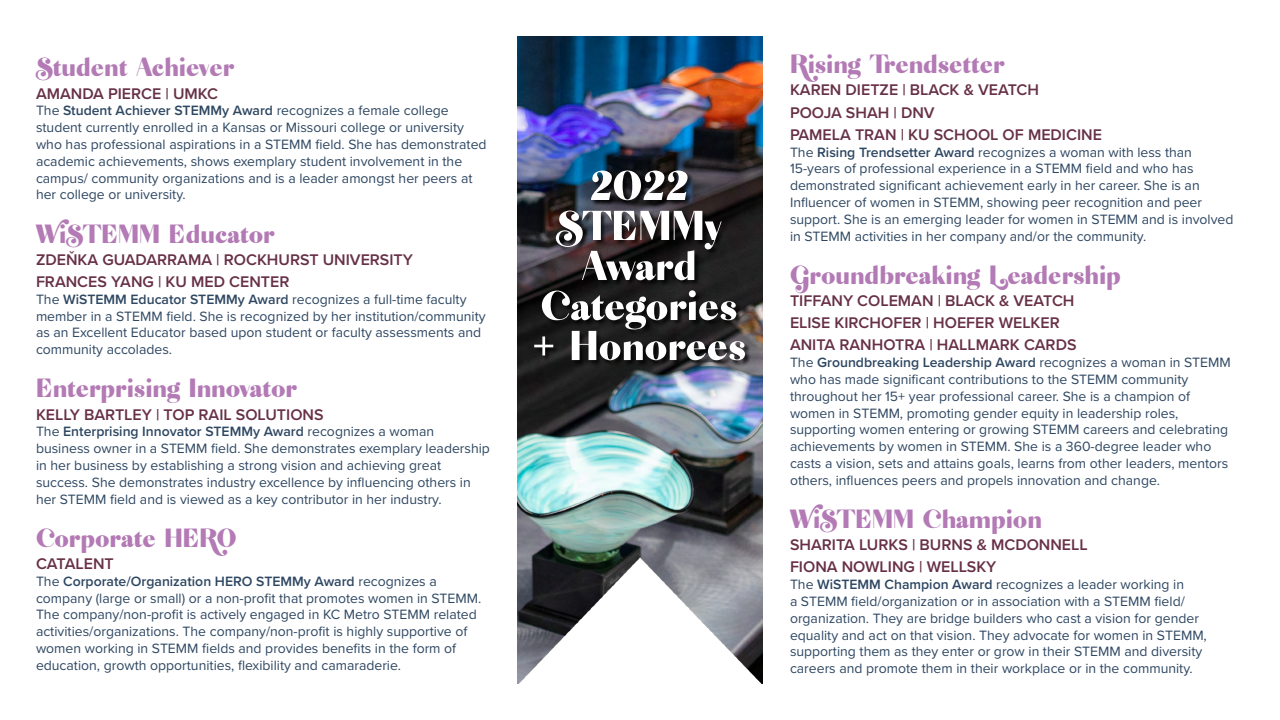
<style>
.page{position:relative;width:1280px;height:720px;background:#fff}
.page>*{position:absolute;margin:0;border:0;box-sizing:border-box;transform-origin:0 0}
.t1{font:57px/40px "Riley";color:#fff;text-align:center}
.t2{font:36px "Riley";color:#b37ab5}
.t3{font:600 16px/22.2px "Proxima Nova";color:#673046}
.t4{font:14px/16.8px "Proxima Nova";color:#2e4762}
.s1{font-weight:600}
</style>
<div class="page">
<img style="left:517px;top:36px;width:246px;height:648px">
<div style="left:534px;top:171px;width:217px;height:196px;background:#000;opacity:.75"></div>
<h2 class="t2" style="left:36px;top:49px;width:200px">Student Achiever</h2>
<p class="t3" style="left:36px;top:82px;width:184px">AMANDA PIERCE | UMKC</p>
<p class="t4" style="left:36px;top:102px;width:452px">The <span class="s1">Student Achiever STEMMy Award</span> recognizes a female college student currently enrolled in a Kansas or Missouri college or university who has professional aspirations in a STEMM field. She has demonstrated academic achievements, shows exemplary student involvement in the campus/ community organizations and is a leader amongst her peers at her college or university.</p>
<h2 class="t2" style="left:36px;top:215px;width:240px">WiSTEMM Educator</h2>
<p class="t3" style="left:36px;top:248px;width:379px">ZDEŇKA GUADARRAMA | ROCKHURST UNIVERSITY<br>FRANCES YANG | KU MED CENTER</p>
<p class="t4" style="left:36px;top:290px;width:451px">The <span class="s1">WiSTEMM Educator STEMMy Award</span> recognizes a full-time faculty member in a STEMM field. She is recognized by her institution/community as an Excellent Educator based upon student or faculty assessments and community accolades.</p>
<h2 class="t2" style="left:36px;top:370px;width:263px">Enterprising Innovator</h2>
<p class="t3" style="left:36px;top:403px;width:289px">KELLY BARTLEY | TOP RAIL SOLUTIONS</p>
<p class="t4" style="left:36px;top:423px;width:456px">The <span class="s1">Enterprising Innovator STEMMy Award</span> recognizes a woman business owner in a STEMM field. She demonstrates exemplary leadership in her business by establishing a strong vision and achieving great success. She demonstrates industry excellence by influencing others in her STEMM field and is viewed as a key contributor in her industry.</p>
<h2 class="t2" style="left:36px;top:519px;width:202px">Corporate HERO</h2>
<p class="t3" style="left:36px;top:552px;width:79px">CATALENT</p>
<p class="t4" style="left:36px;top:572px;width:447px">The <span class="s1">Corporate/Organization HERO STEMMy Award</span> recognizes a company (large or small) or a non-profit that promotes women in STEMM.<br>The company/non-profit is actively engaged in KC Metro STEMM related activities/organizations. The company/non-profit is highly supportive of women working in STEMM fields and provides benefits in the form of education, growth opportunities, flexibility and camaraderie.</p>
<h1 class="t1" style="left:532px;top:166px;width:216px">2022<br>STEMMy<br>Award<br>Categories + Honorees</h1>
<h2 class="t2" style="left:790px;top:46px;width:216px">Rising Trendsetter</h2>
<p class="t3" style="left:790px;top:78px;width:313px">KAREN DIETZE | BLACK &amp; VEATCH<br>POOJA SHAH | DNV<br>PAMELA TRAN | KU SCHOOL OF MEDICINE</p>
<p class="t4" style="left:790px;top:143px;width:445px">The <span class="s1">Rising Trendsetter Award</span> recognizes a woman with less than 15-years of professional experience in a STEMM field and who has demonstrated significant achievement early in her career. She is an Influencer of women in STEMM, showing peer recognition and peer support. She is an emerging leader for women in STEMM and is involved in STEMM activities in her company and/or the community.</p>
<h2 class="t2" style="left:790px;top:256px;width:332px">Groundbreaking Leadership</h2>
<p class="t3" style="left:790px;top:289px;width:288px">TIFFANY COLEMAN | BLACK &amp; VEATCH<br>ELISE KIRCHOFER | HOEFER WELKER<br>ANITA RANHOTRA | HALLMARK CARDS</p>
<p class="t4" style="left:790px;top:353px;width:442px">The <span class="s1">Groundbreaking Leadership Award</span> recognizes a woman in STEMM who has made significant contributions to the STEMM community throughout her 15+ year professional career. She is a champion of women in STEMM, promoting gender equity in leadership roles, supporting women entering or growing STEMM careers and celebrating achievements by women in STEMM. She is a 360-degree leader who casts a vision, sets and attains goals, learns from other leaders, mentors others, influences peers and propels innovation and change.</p>
<h2 class="t2" style="left:790px;top:501px;width:253px">WiSTEMM Champion</h2>
<p class="t3" style="left:790px;top:533px;width:299px">SHARITA LURKS | BURNS &amp; MCDONNELL<br>FIONA NOWLING | WELLSKY</p>
<p class="t4" style="left:790px;top:575px;width:418px">The <span class="s1">WiSTEMM Champion Award</span> recognizes a leader working in<br>a STEMM field/organization or in association with a STEMM field/ organization. They are bridge builders who cast a vision for gender equality and act on that vision. They advocate for women in STEMM, supporting them as they enter or grow in their STEMM and diversity careers and promote them in their workplace or in the community.</p>
</div>
